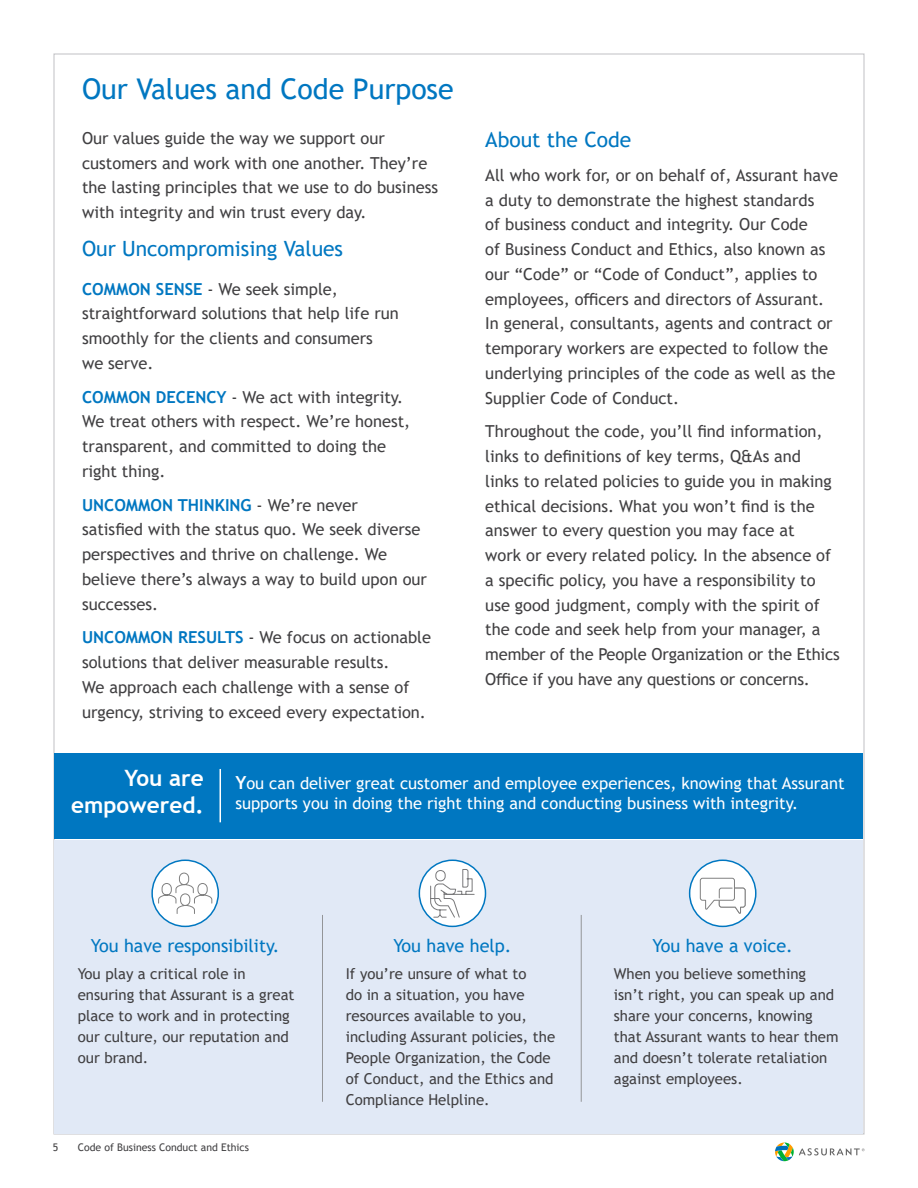
<style>
.page{position:relative;width:918px;height:1188px;background:#fff}
.page>*{position:absolute;margin:0;border:0;box-sizing:border-box;transform-origin:0 0}
.t1{font:28.5px "Trebuchet MS";color:#0077c1}
.t2{font:700 22.5px/27px "Trebuchet MS";color:#fff;text-align:right}
.t3{font:21px "Trebuchet MS";color:#0077c1}
.t4{font:18px "Trebuchet MS";color:#0077c1}
.t5{font:16.5px/24.8px "Trebuchet MS";color:#414042}
.t6{font:16.5px/19.8px "Trebuchet MS";color:#fff}
.t7{font:15px/21px "Trebuchet MS";color:#414042}
.t8{font:10.5px "Trebuchet MS";color:#414042}
.s1{font-weight:700;color:#0077c1}
.s2{font-weight:700;font-size:18px}
</style>
<div class="page">
<svg style="left:775px;top:1143px;width:90px;height:18px"></svg>
<div style="left:55px;top:840px;width:808px;height:293px;background:#e1e9f6"></div>
<hr style="left:322px;top:915px;width:1px;height:187px;background:#939598">
<div style="left:55px;top:753px;width:808px;height:86px;background:#0077c1"></div>
<div style="left:152px;top:860px;width:66px;height:66px;background:#fff;border-radius:50%"></div>
<div style="left:151px;top:860px;width:68px;height:67px;border:2px solid #0077c1;border-radius:50%"></div>
<svg style="left:158px;top:872px;width:55px;height:42px"></svg>
<svg style="left:419px;top:860px;width:67px;height:66px"></svg>
<div style="left:419px;top:860px;width:67px;height:67px;border:2px solid #0077c1;border-radius:50%"></div>
<svg style="left:430px;top:869px;width:45px;height:49px;background:#eaeaeb"></svg>
<div style="left:690px;top:860px;width:66px;height:66px;background:#fff;border-radius:50%"></div>
<div style="left:689px;top:860px;width:68px;height:67px;border:2px solid #0077c1;border-radius:50%"></div>
<svg style="left:700px;top:877px;width:46px;height:37px"></svg>
<hr style="left:581px;top:915px;width:1px;height:187px;background:#939598">
<hr style="left:220px;top:769px;width:1px;height:53px;background:#fff">
<h1 class="t1" style="left:82px;top:71px;width:373px">Our Values and Code Purpose</h1>
<p class="t5" style="left:82px;top:126px;width:357px">Our values guide the way we support our customers and work with one another. They’re the lasting principles that we use to do business with integrity and win trust every day.</p>
<p class="t3" style="left:82px;top:236px;width:263px">Our Uncompromising Values</p>
<p class="t5" style="left:82px;top:276px;width:318px"><span class="s1">COMMON SENSE</span> - We seek simple, straightforward solutions that help life run smoothly for the clients and consumers<br>we serve.</p>
<p class="t5" style="left:82px;top:384px;width:330px"><span class="s1">COMMON DECENCY</span> - We act with integrity.<br>We treat others with respect. We’re honest, transparent, and committed to doing the right thing.</p>
<p class="t5" style="left:82px;top:492px;width:346px"><span class="s1">UNCOMMON THINKING</span> - We’re never<br>satisfied with the status quo. We seek diverse perspectives and thrive on challenge. We believe there’s always a way to build upon our successes.</p>
<p class="t5" style="left:82px;top:625px;width:351px"><span class="s1">UNCOMMON RESULTS</span> - We focus on actionable solutions that deliver measurable results.<br>We approach each challenge with a sense of urgency, striving to exceed every expectation.</p>
<p class="t3" style="left:485px;top:127px;width:147px">About the Code</p>
<p class="t5" style="left:485px;top:163px;width:354px">All who work for, or on behalf of, Assurant have a duty to demonstrate the highest standards<br>of business conduct and integrity. Our Code<br>of Business Conduct and Ethics, also known as our “Code” or “Code of Conduct”, applies to employees, officers and directors of Assurant.<br>In general, consultants, agents and contract or temporary workers are expected to follow the underlying principles of the code as well as the Supplier Code of Conduct.</p>
<p class="t5" style="left:485px;top:419px;width:356px">Throughout the code, you’ll find information, links to definitions of key terms, Q&amp;As and<br>links to related policies to guide you in making ethical decisions. What you won’t find is the answer to every question you may face at<br>work or every related policy. In the absence of a specific policy, you have a responsibility to use good judgment, comply with the spirit of the code and seek help from your manager, a member of the People Organization or the Ethics Office if you have any questions or concerns.</p>
<h2 class="t2" style="left:71px;top:764px;width:134px">You are empowered.</h2>
<p class="t6" style="left:235px;top:774px;width:611px"><span class="s2">Y</span>ou can deliver great customer and employee experiences, knowing that Assurant supports you in doing the right thing and conducting business with integrity.</p>
<p class="t4" style="left:91px;top:934px;width:190px">You have responsibility.</p>
<p class="t4" style="left:393px;top:934px;width:120px">You have help.</p>
<p class="t4" style="left:653px;top:934px;width:142px">You have a voice.</p>
<p class="t7" style="left:78px;top:963px;width:218px">You play a critical role in ensuring that Assurant is a great place to work and in protecting our culture, our reputation and our brand.</p>
<p class="t7" style="left:346px;top:963px;width:211px">If you’re unsure of what to<br>do in a situation, you have resources available to you, including Assurant policies, the<br>People Organization, the Code of Conduct, and the Ethics and<br>Compliance Helpline.</p>
<p class="t7" style="left:614px;top:963px;width:226px">When you believe something isn’t right, you can speak up and share your concerns, knowing that Assurant wants to hear them and doesn’t tolerate retaliation against employees.</p>
<p class="t8" style="left:53px;top:1141px;width:7px">5</p>
<p class="t8" style="left:78px;top:1141px;width:173px">Code of Business Conduct and Ethics</p>
</div>
